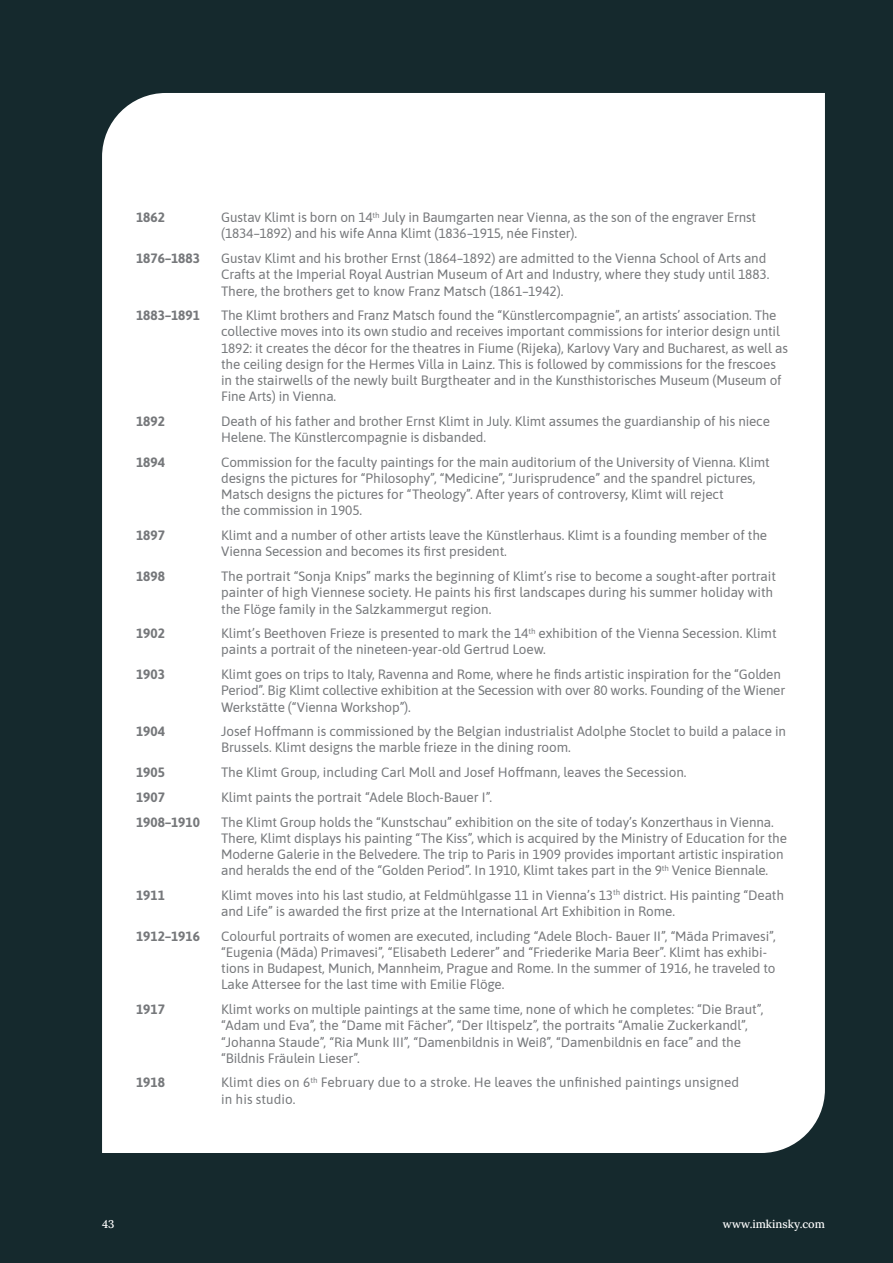
<style>
.page{position:relative;width:893px;height:1263px;background:#15292d}
.page>*{position:absolute;margin:0;border:0;box-sizing:border-box;transform-origin:0 0}
.t1{font:13.5px/16.2px "Asap";letter-spacing:-.005em;color:#76787b}
.t2{font:700 13.5px "Asap";color:#76787b}
.t3{font:11.25px "Lora";color:#fff}
</style>
<div class="page">
<div style="left:102px;top:93px;width:723px;height:1060px;background:#fff"></div>
<p class="t2" style="left:136px;top:208px;width:30px">1862</p>
<p class="t1" style="left:221px;top:209px;width:537px">Gustav Klimt is born on 14<sup>th</sup> July in Baumgarten near Vienna, as the son of the engraver Ernst (1834–1892) and his wife Anna Klimt (1836–1915, née Finster).</p>
<p class="t2" style="left:136px;top:249px;width:65px">1876–1883</p>
<p class="t1" style="left:221px;top:250px;width:550px">Gustav Klimt and his brother Ernst (1864–1892) are admitted to the Vienna School of Arts and<br>Crafts at the Imperial Royal Austrian Museum of Art and Industry, where they study until 1883.<br>There, the brothers get to know Franz Matsch (1861–1942).</p>
<p class="t2" style="left:136px;top:306px;width:65px">1883–1891</p>
<p class="t1" style="left:221px;top:307px;width:568px">The Klimt brothers and Franz Matsch found the “Künstlercompagnie”, an artists’ association. The collective moves into its own studio and receives important commissions for interior design until 1892: it creates the décor for the theatres in Fiume (Rijeka), Karlovy Vary and Bucharest, as well as the ceiling design for the Hermes Villa in Lainz. This is followed by commissions for the frescoes in the stairwells of the newly built Burgtheater and in the Kunsthistorisches Museum (Museum of Fine Arts) in Vienna.</p>
<p class="t2" style="left:136px;top:412px;width:30px">1892</p>
<p class="t1" style="left:221px;top:412px;width:550px">Death of his father and brother Ernst Klimt in July. Klimt assumes the guardianship of his niece<br>Helene. The Künstlercompagnie is disbanded.</p>
<p class="t2" style="left:136px;top:453px;width:30px">1894</p>
<p class="t1" style="left:221px;top:453px;width:550px">Commission for the faculty paintings for the main auditorium of the University of Vienna. Klimt designs the pictures for “Philosophy”, “Medicine”, “Jurisprudence” and the spandrel pictures, Matsch designs the pictures for “Theology”. After years of controversy, Klimt will reject<br>the commission in 1905.</p>
<p class="t2" style="left:136px;top:526px;width:30px">1897</p>
<p class="t1" style="left:221px;top:527px;width:548px">Klimt and a number of other artists leave the Künstlerhaus. Klimt is a founding member of the<br>Vienna Secession and becomes its first president.</p>
<p class="t2" style="left:136px;top:567px;width:30px">1898</p>
<p class="t1" style="left:221px;top:568px;width:556px">The portrait “Sonja Knips” marks the beginning of Klimt’s rise to become a sought-after portrait painter of high Viennese society. He paints his first landscapes during his summer holiday with the Flöge family in the Salzkammergut region.</p>
<p class="t2" style="left:136px;top:624px;width:30px">1902</p>
<p class="t1" style="left:221px;top:625px;width:557px">Klimt’s Beethoven Frieze is presented to mark the 14<sup>th</sup> exhibition of the Vienna Secession. Klimt paints a portrait of the nineteen-year-old Gertrud Loew.</p>
<p class="t2" style="left:136px;top:665px;width:30px">1903</p>
<p class="t1" style="left:221px;top:666px;width:566px">Klimt goes on trips to Italy, Ravenna and Rome, where he finds artistic inspiration for the “Golden<br>Period”. Big Klimt collective exhibition at the Secession with over 80 works. Founding of the Wiener<br>Werkstätte (“Vienna Workshop”).</p>
<p class="t2" style="left:136px;top:722px;width:30px">1904</p>
<p class="t1" style="left:221px;top:723px;width:566px">Josef Hoffmann is commissioned by the Belgian industrialist Adolphe Stoclet to build a palace in<br>Brussels. Klimt designs the marble frieze in the dining room.</p>
<p class="t2" style="left:136px;top:763px;width:30px">1905</p>
<p class="t1" style="left:221px;top:764px;width:467px">The Klimt Group, including Carl Moll and Josef Hoffmann, leaves the Secession.</p>
<p class="t2" style="left:136px;top:788px;width:30px">1907</p>
<p class="t1" style="left:221px;top:788px;width:273px">Klimt paints the portrait “Adele Bloch-Bauer I”.</p>
<p class="t2" style="left:136px;top:812px;width:65px">1908–1910</p>
<p class="t1" style="left:221px;top:813px;width:567px">The Klimt Group holds the “Kunstschau” exhibition on the site of today’s Konzerthaus in Vienna.<br>There, Klimt displays his painting “The Kiss”, which is acquired by the Ministry of Education for the Moderne Galerie in the Belvedere. The trip to Paris in 1909 provides important artistic inspiration and heralds the end of the “Golden Period”. In 1910, Klimt takes part in the 9<sup>th</sup> Venice Biennale.</p>
<p class="t2" style="left:136px;top:886px;width:30px">1911</p>
<p class="t1" style="left:221px;top:886px;width:564px">Klimt moves into his last studio, at Feldmühlgasse 11 in Vienna’s 13<sup>th</sup> district. His painting “Death and Life” is awarded the first prize at the International Art Exhibition in Rome.</p>
<p class="t2" style="left:136px;top:926px;width:65px">1912–1916</p>
<p class="t1" style="left:221px;top:927px;width:556px">Colourful portraits of women are executed, including “Adele Bloch- Bauer II”, “Mäda Primavesi”, “Eugenia (Mäda) Primavesi”, “Elisabeth Lederer” and “Friederike Maria Beer”. Klimt has exhibi&shy;tions in Budapest, Munich, Mannheim, Prague and Rome. In the summer of 1916, he traveled to Lake Attersee for the last time with Emilie Flöge.</p>
<p class="t2" style="left:136px;top:1000px;width:30px">1917</p>
<p class="t1" style="left:221px;top:1000px;width:544px">Klimt works on multiple paintings at the same time, none of which he completes: “Die Braut”, “Adam und Eva”, the “Dame mit Fächer”, “Der Iltispelz”, the portraits “Amalie Zuckerkandl”, “Johanna Staude”, “Ria Munk III”, “Damenbildnis in Weiß”, “Damenbildnis en face” and the “Bildnis Fräulein Lieser”.</p>
<p class="t2" style="left:136px;top:1073px;width:30px">1918</p>
<p class="t1" style="left:221px;top:1074px;width:519px">Klimt dies on 6<sup>th</sup> February due to a stroke. He leaves the unfinished paintings unsigned in his studio.</p>
<p class="t3" style="left:102px;top:1215px;width:14px">43</p>
<p class="t3" style="left:723px;top:1215px;width:104px">www.imkinsky.com</p>
</div>
